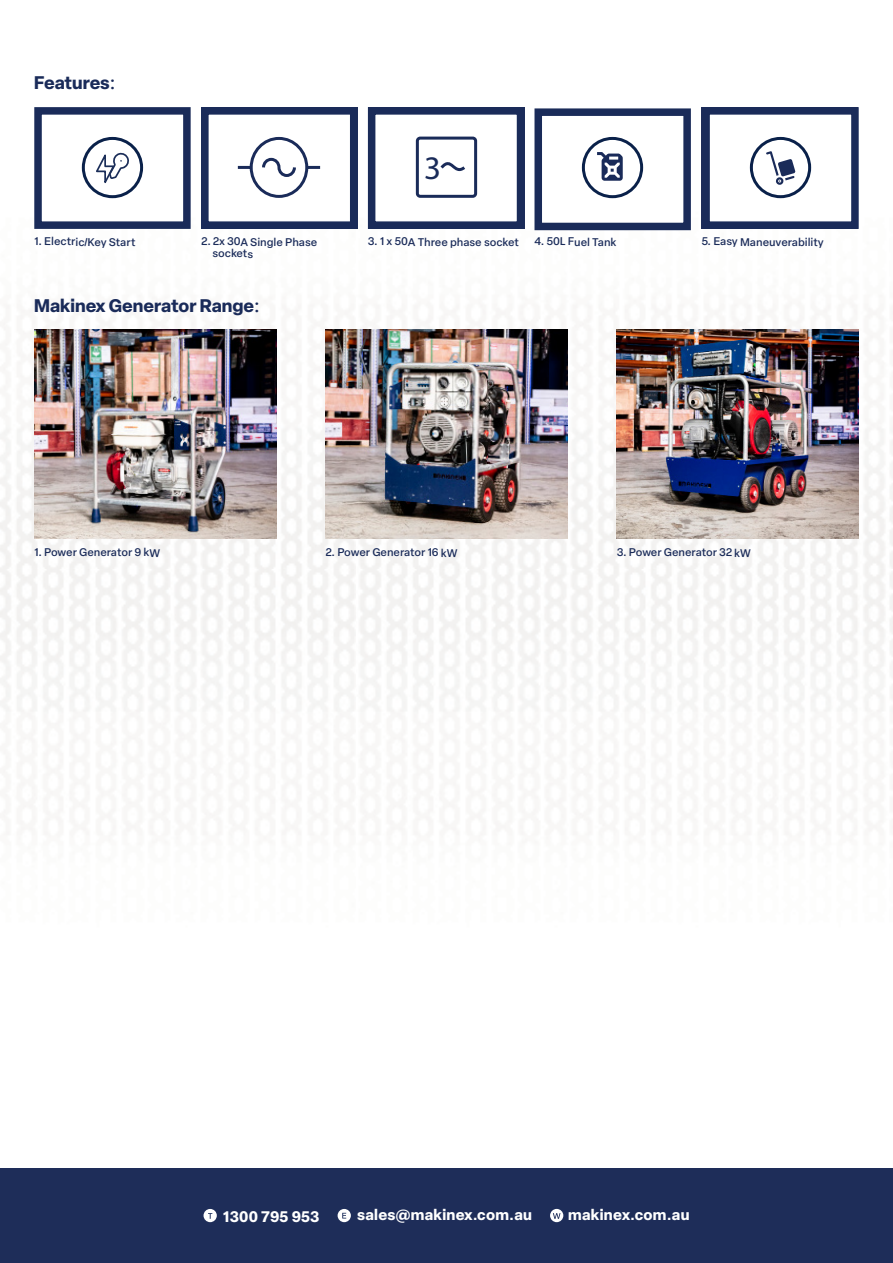
<style>
.page{position:relative;width:893px;height:1263px;background:#fff}
.page>*{position:absolute;margin:0;border:0;box-sizing:border-box;transform-origin:0 0}
.t1{font:33px "Myriad Pro";color:#1a2b59}
.t2{font:700 18px "Elza Trial";color:#1a2b59}
.t3{font:700 15.15px "Elza";letter-spacing:.02em;color:#fff}
.t4{font:500 10.95px/12.1px "Elza Text Trial";color:#1a2b59}
.s1{font-family:"Arial Rounded MT Bold";font-weight:400}
</style>
<div class="page">
<img style="left:0;top:107px;width:893px;height:462px">
<div style="left:34px;top:107px;width:157px;height:122px;background:#fff;border:8px solid #1a2b59"></div>
<div style="left:201px;top:107px;width:156px;height:122px;background:#fff;border:8px solid #1a2b59"></div>
<img style="left:325px;top:330px;width:243px;height:208px">
<img style="left:34px;top:330px;width:243px;height:208px">
<img style="left:616px;top:330px;width:243px;height:208px">
<div style="left:368px;top:107px;width:156px;height:122px;background:#fff;border:8px solid #1a2b59"></div>
<div style="left:534px;top:108px;width:157px;height:122px;background:#fff;border:8px solid #1a2b59"></div>
<div style="left:702px;top:107px;width:157px;height:122px;background:#fff;border:8px solid #1a2b59"></div>
<svg style="left:415px;top:136px;width:63px;height:62px"></svg>
<svg style="left:237px;top:136px;width:84px;height:62px"></svg>
<div style="left:82px;top:137px;width:61px;height:61px;border:3px solid #0a214a;border-radius:50%"></div>
<div style="left:582px;top:137px;width:61px;height:61px;border:3px solid #0a214a;border-radius:50%"></div>
<div style="left:750px;top:137px;width:61px;height:61px;border:3px solid #0a214a;border-radius:50%"></div>
<svg style="left:766px;top:151px;width:29px;height:34px"></svg>
<svg style="left:94px;top:152px;width:35px;height:37px"></svg>
<svg style="left:597px;top:152px;width:26px;height:29px"></svg>
<div style="left:0;top:1168px;width:893px;height:95px;background:#1e2d59"></div>
<div style="left:204px;top:1209px;width:13px;height:13px;background:#fff;border-radius:50%"></div>
<svg style="left:208px;top:1213px;width:4px;height:6px"></svg>
<svg style="left:338px;top:1209px;width:13px;height:13px"></svg>
<svg style="left:342px;top:1213px;width:4px;height:5px"></svg>
<div style="left:550px;top:1209px;width:13px;height:13px;background:#fff;border-radius:50%"></div>
<svg style="left:553px;top:1213px;width:7px;height:6px"></svg>
<h2 class="t2" style="left:34px;top:70px;width:83px">Features<span class="s1">:</span></h2>
<h1 class="t1" style="left:424px;top:147px;width:18px">3</h1>
<p class="t4" style="left:35px;top:234px;width:102px;rotate:1deg">1. Electric<span class="s1">/</span>Key Start</p>
<p class="t4" style="left:213px;top:234px;width:106px;text-indent:-11px;rotate:1deg">2. 2x 30A Single Phase sockets</p>
<p class="t4" style="left:368px;top:234px;width:152px;rotate:1deg">3. 1 x 50A Three phase socket</p>
<p class="t4" style="left:535px;top:234px;width:84px;rotate:1deg">4. 50L Fuel Tank</p>
<p class="t4" style="left:702px;top:234px;width:124px;rotate:1deg">5. Easy Maneuverability</p>
<h2 class="t2" style="left:34px;top:293px;width:227px">Makinex Generator Range<span class="s1">:</span></h2>
<p class="t4" style="left:35px;top:544px;width:127px;rotate:1deg">1. Power Generator 9 kW</p>
<p class="t4" style="left:326px;top:544px;width:133px;rotate:1deg">2. Power Generator 16 kW</p>
<p class="t4" style="left:617px;top:544px;width:135px;rotate:1deg">3. Power Generator 32 kW</p>
<h3 class="t3" style="left:223px;top:1205px;width:98px">1300 795 953</h3>
<h3 class="t3" style="left:357px;top:1204px;width:176px">sales@makinex.com.au</h3>
<h3 class="t3" style="left:568px;top:1204px;width:123px">makinex.com.au</h3>
</div>
